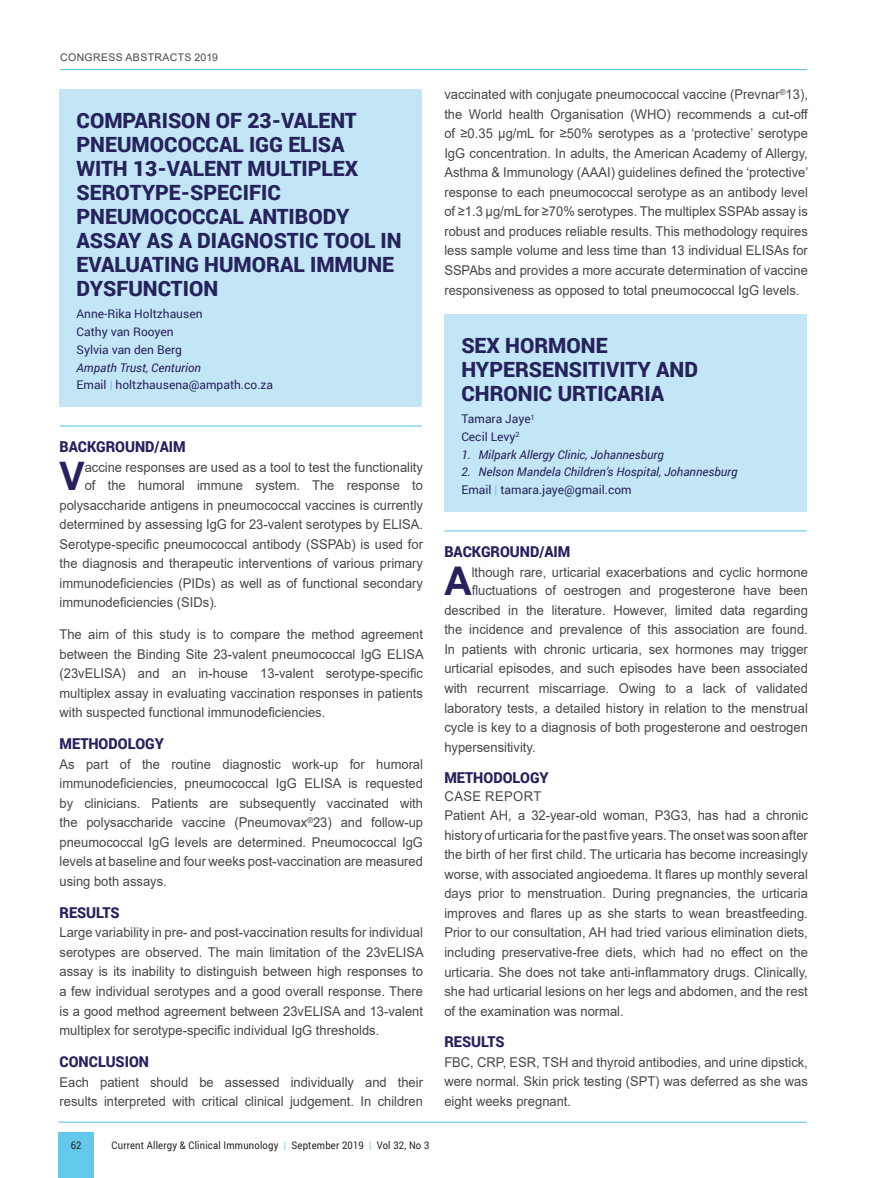
<style>
.page{position:relative;width:893px;height:1178px;background:#fff}
.page>*{position:absolute;margin:0;border:0;box-sizing:border-box;transform-origin:0 0}
.t1{font:700 39.45px "Arial";color:#26225c;scale:.96 1}
.t2{font:700 39.3px "Arial";color:#26225c;scale:.96 1}
.t3{font:900 21px/24px "Roboto";color:#26225c}
.t4{font:900 15px "Roboto";color:#26225c;scale:.96 1}
.t5{font:13.5px/19.5px "Arial";color:#464748;text-align:justify;scale:.96 1}
.t6{font:12px/17.7px "Roboto";color:#26225c}
.t7{font:italic 12px/17.7px "Roboto";color:#26225c}
.t8{font:10.5px "Roboto";letter-spacing:.02em;color:#231f20;scale:.9 1}
.t9{font:10.5px "Arial";letter-spacing:.035em;color:#464748}
.s1{font-style:italic}
.s2{color:#63c9eb}
.s3{font-style:normal}
.s4{font-style:normal;color:#63c9eb}
</style>
<div class="page">
<div style="left:59px;top:1132px;width:35px;height:46px;background:#63c9eb"></div>
<hr style="left:59px;top:1121px;width:748px;height:2px;background:#63c9eb">
<hr style="left:60px;top:69px;width:747px;height:1px;background:#63c9eb">
<div style="left:60px;top:89px;width:362px;height:317px;background:#c3e6f6"></div>
<hr style="left:60px;top:425px;width:362px;height:2px;background:#63c9eb">
<div style="left:444px;top:314px;width:363px;height:197px;background:#c3e6f6"></div>
<hr style="left:444px;top:530px;width:363px;height:1px;background:#63c9eb">
<p class="t9" style="left:60px;top:51px;width:159px">CONGRESS ABSTRACTS 2019</p>
<h3 class="t3" style="left:77px;top:108px;width:327px">COMPARISON OF 23-VALENT<br>PNEUMOCOCCAL IGG ELISA<br>WITH 13-VALENT MULTIPLEX<br>SEROTYPE-SPECIFIC<br>PNEUMOCOCCAL ANTIBODY<br>ASSAY AS A DIAGNOSTIC TOOL IN<br>EVALUATING HUMORAL IMMUNE<br>DYSFUNCTION</h3>
<p class="t6" style="left:77px;top:305px;width:128px">Anne-Rika Holtzhausen<br>Cathy van Rooyen<br>Sylvia van den Berg</p>
<p class="t6" style="left:77px;top:358px;width:198px"><span class="s1">Ampath Trust, Centurion<br></span>Email <span class="s2">|</span> holtzhausena@ampath.co.za</p>
<p class="t4" style="left:60px;top:436px;width:133px">BACKGROUND/AIM</p>
<h2 class="t2" style="left:60px;top:449px;width:28px">V</h2>
<p class="t5" style="left:85px;top:457px;width:354px">accine responses are used as a tool to test the functionality</p>
<p class="t5" style="left:85px;top:476px;width:354px">of the humoral immune system. The response to</p>
<p class="t5" style="left:60px;top:495px;width:380px">polysaccharide antigens in pneumococcal vaccines is currently</p>
<p class="t5" style="left:60px;top:515px;width:380px">determined by assessing IgG for 23-valent serotypes by ELISA.</p>
<p class="t5" style="left:60px;top:534px;width:380px">Serotype-specific pneumococcal antibody (SSPAb) is used for</p>
<p class="t5" style="left:60px;top:554px;width:380px">the diagnosis and therapeutic interventions of various primary</p>
<p class="t5" style="left:60px;top:573px;width:380px">immunodeficiencies (PIDs) as well as of functional secondary</p>
<p class="t5" style="left:60px;top:593px;width:166px">immunodeficiencies (SIDs).</p>
<p class="t5" style="left:60px;top:625px;width:381px">The aim of this study is to compare the method agreement between the Binding Site 23-valent pneumococcal IgG ELISA (23vELISA) and an in-house 13-valent serotype-specific multiplex assay in evaluating vaccination responses in patients with suspected functional immunodeficiencies.</p>
<p class="t4" style="left:60px;top:733px;width:110px">METHODOLOGY</p>
<p class="t5" style="left:60px;top:754px;width:380px">As part of the routine diagnostic work-up for humoral immunodeficiencies, pneumococcal IgG ELISA is requested by clinicians. Patients are subsequently vaccinated with the polysaccharide vaccine (Pneumovax<sup>®</sup>23) and follow-up pneumococcal IgG levels are determined. Pneumococcal IgG levels at baseline and four weeks post-vaccination are measured using both assays.</p>
<p class="t4" style="left:60px;top:901px;width:64px">RESULTS</p>
<p class="t5" style="left:60px;top:922px;width:381px">Large variability in pre- and post-vaccination results for individual serotypes are observed. The main limitation of the 23vELISA assay is its inability to distinguish between high responses to a few individual serotypes and a good overall response. There is a good method agreement between 23vELISA and 13-valent multiplex for serotype-specific individual IgG thresholds.</p>
<p class="t4" style="left:60px;top:1051px;width:95px">CONCLUSION</p>
<p class="t5" style="left:60px;top:1072px;width:380px">Each patient should be assessed individually and their results interpreted with critical clinical judgement. In children</p>
<p class="t8" style="left:71px;top:1138px;width:13px">62</p>
<p class="t8" style="left:112px;top:1138px;width:354px">Current Allergy &amp; Clinical Immunology <span class="s2">|</span> September 2019 <span class="s2">|</span> Vol 32, No 3</p>
<p class="t5" style="left:444px;top:85px;width:381px">vaccinated with conjugate pneumococcal vaccine (Prevnar<sup>®</sup>13), the World health Organisation (WHO) recommends a cut-off of ≥0.35 µg/mL for ≥50% serotypes as a ‘protective’ serotype IgG concentration. In adults, the American Academy of Allergy, Asthma &amp; Immunology (AAAI) guidelines defined the ‘protective’ response to each pneumococcal serotype as an antibody level of ≥1.3 µg/mL for ≥70% serotypes. The multiplex SSPAb assay is robust and produces reliable results. This methodology requires less sample volume and less time than 13 individual ELISAs for SSPAbs and provides a more accurate determination of vaccine responsiveness as opposed to total pneumococcal IgG levels.</p>
<h3 class="t3" style="left:461px;top:333px;width:238px">SEX HORMONE<br>HYPERSENSITIVITY AND<br>CHRONIC URTICARIA</h3>
<p class="t6" style="left:461px;top:410px;width:75px">Tamara Jaye<sup>1<br></sup>Cecil Levy<sup>2</sup></p>
<p class="t7" style="left:461px;top:445px;width:204px">1. Milpark Allergy Clinic, Johannesburg</p>
<p class="t7" style="left:461px;top:463px;width:278px">2. Nelson Mandela Children’s Hospital, Johannesburg<br><span class="s3">Email</span> <span class="s4">|</span> <span class="s3">tamara.jaye@gmail.com</span></p>
<p class="t4" style="left:444px;top:541px;width:133px">BACKGROUND/AIM</p>
<h1 class="t1" style="left:444px;top:554px;width:30px">A</h1>
<p class="t5" style="left:472px;top:562px;width:352px">lthough rare, urticarial exacerbations and cyclic hormone</p>
<p class="t5" style="left:472px;top:581px;width:352px">fluctuations of oestrogen and progesterone have been</p>
<p class="t5" style="left:444px;top:600px;width:380px">described in the literature. However, limited data regarding</p>
<p class="t5" style="left:444px;top:620px;width:380px">the incidence and prevalence of this association are found.</p>
<p class="t5" style="left:444px;top:639px;width:380px">In patients with chronic urticaria, sex hormones may trigger</p>
<p class="t5" style="left:444px;top:659px;width:380px">urticarial episodes, and such episodes have been associated</p>
<p class="t5" style="left:444px;top:678px;width:380px">with recurrent miscarriage. Owing to a lack of validated</p>
<p class="t5" style="left:444px;top:698px;width:380px">laboratory tests, a detailed history in relation to the menstrual</p>
<p class="t5" style="left:444px;top:717px;width:380px">cycle is key to a diagnosis of both progesterone and oestrogen</p>
<p class="t5" style="left:444px;top:737px;width:97px">hypersensitivity.</p>
<p class="t4" style="left:444px;top:767px;width:110px">METHODOLOGY</p>
<p class="t5" style="left:444px;top:786px;width:380px;text-align:left">CASE REPORT<br>Patient AH, a 32-year-old woman, P3G3, has had a chronic history of urticaria for the past five years. The onset was soon after the birth of her first child. The urticaria has become increasingly worse, with associated angioedema. It flares up monthly several days prior to menstruation. During pregnancies, the urticaria improves and flares up as she starts to wean breastfeeding.<br>Prior to our consultation, AH had tried various elimination diets, including preservative-free diets, which had no effect on the urticaria. She does not take anti-inflammatory drugs. Clinically, she had urticarial lesions on her legs and abdomen, and the rest of the examination was normal.</p>
<p class="t4" style="left:444px;top:1031px;width:64px">RESULTS</p>
<p class="t5" style="left:444px;top:1052px;width:380px">FBC, CRP, ESR, TSH and thyroid antibodies, and urine dipstick, were normal. Skin prick testing (SPT) was deferred as she was eight weeks pregnant.</p>
</div>
